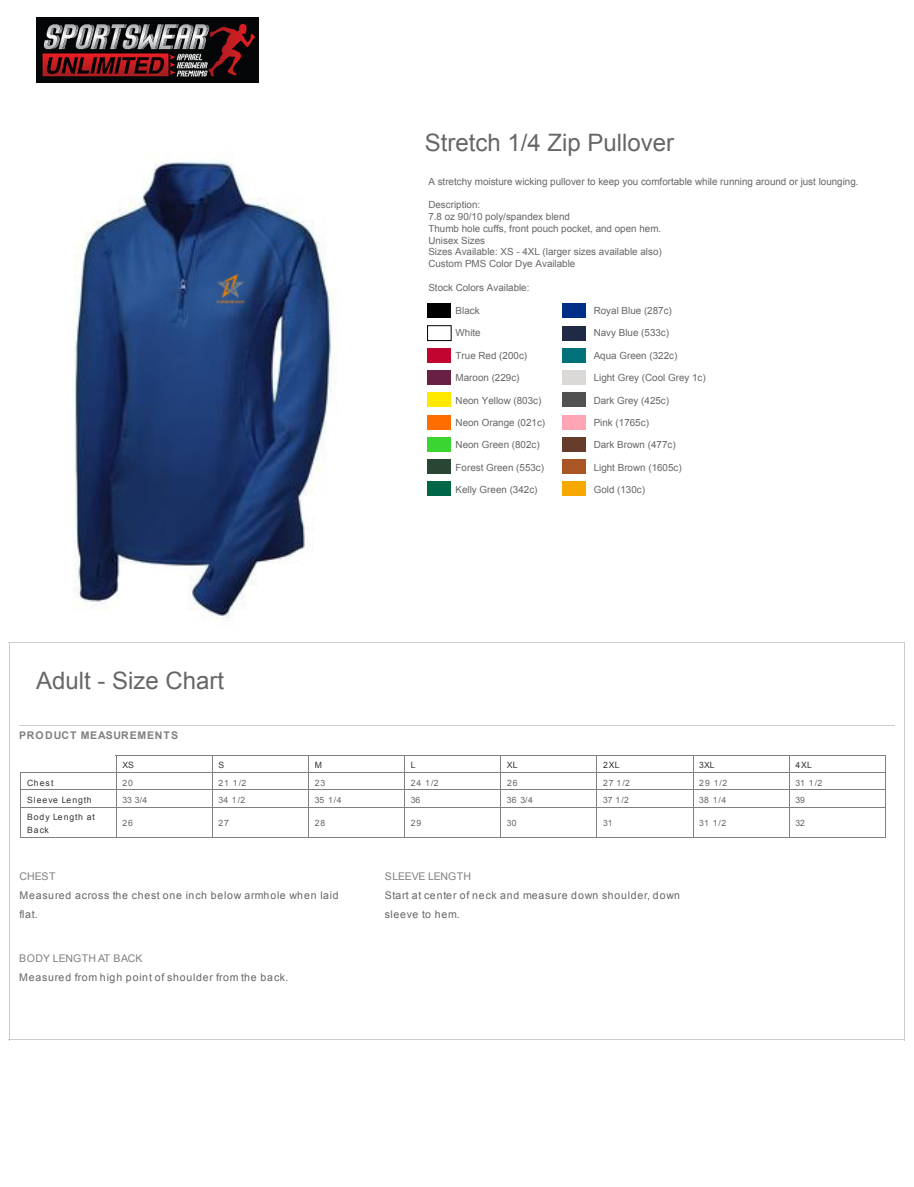
<style>
.page{position:relative;width:914px;height:1187px;background:#fff}
.page>*{position:absolute;margin:0;border:0;box-sizing:border-box;transform-origin:0 0}
.t1{font:24px "Arial";color:#666}
.t2{font:10.5px/19.2px "Arial";letter-spacing:.08em;color:#666}
.t3{font:10.5px "Arial";letter-spacing:.005em;color:#807f83}
.t4{font:700 10.5px "Arial";letter-spacing:.075em;color:#807f83}
.t5{font:9.9px/11.9px "Arial";color:#666}
.t6{font:8.7px "Arial";color:#666}
.t7{font:8.7px/12.5px "Arial";letter-spacing:.11em;color:#333}
</style>
<div class="page">
<hr style="left:9px;top:642px;width:896px;height:1px;background:#ccc">
<hr style="left:9px;top:1039px;width:896px;height:1px;background:#ccc">
<hr style="left:9px;top:642px;width:1px;height:398px;background:#ccc">
<hr style="left:904px;top:642px;width:1px;height:398px;background:#ccc">
<hr style="left:116px;top:755px;width:97px;height:1px;background:#807f83">
<hr style="left:212px;top:755px;width:97px;height:1px;background:#807f83">
<hr style="left:308px;top:755px;width:97px;height:1px;background:#807f83">
<hr style="left:404px;top:755px;width:97px;height:1px;background:#807f83">
<hr style="left:500px;top:755px;width:97px;height:1px;background:#807f83">
<hr style="left:596px;top:755px;width:97px;height:1px;background:#807f83">
<hr style="left:692px;top:755px;width:97px;height:1px;background:#807f83">
<hr style="left:788px;top:755px;width:97px;height:1px;background:#807f83">
<hr style="left:20px;top:772px;width:97px;height:1px;background:#807f83">
<hr style="left:116px;top:772px;width:97px;height:1px;background:#807f83">
<hr style="left:212px;top:772px;width:97px;height:1px;background:#807f83">
<hr style="left:308px;top:772px;width:97px;height:1px;background:#807f83">
<hr style="left:404px;top:772px;width:97px;height:1px;background:#807f83">
<hr style="left:500px;top:772px;width:97px;height:1px;background:#807f83">
<hr style="left:596px;top:772px;width:97px;height:1px;background:#807f83">
<hr style="left:692px;top:772px;width:97px;height:1px;background:#807f83">
<hr style="left:788px;top:772px;width:97px;height:1px;background:#807f83">
<hr style="left:20px;top:789px;width:97px;height:1px;background:#807f83">
<svg style="left:20px;top:773px;width:1px;height:33px"></svg>
<hr style="left:116px;top:789px;width:97px;height:1px;background:#807f83">
<svg style="left:116px;top:756px;width:1px;height:50px"></svg>
<hr style="left:212px;top:789px;width:97px;height:1px;background:#807f83">
<svg style="left:212px;top:756px;width:1px;height:50px"></svg>
<hr style="left:308px;top:789px;width:97px;height:1px;background:#807f83">
<svg style="left:308px;top:756px;width:1px;height:50px"></svg>
<hr style="left:404px;top:789px;width:97px;height:1px;background:#807f83">
<svg style="left:404px;top:756px;width:1px;height:50px"></svg>
<hr style="left:500px;top:789px;width:97px;height:1px;background:#807f83">
<svg style="left:500px;top:756px;width:1px;height:50px"></svg>
<hr style="left:596px;top:789px;width:97px;height:1px;background:#807f83">
<svg style="left:596px;top:756px;width:1px;height:50px"></svg>
<hr style="left:692px;top:789px;width:97px;height:1px;background:#807f83">
<hr style="left:788px;top:789px;width:97px;height:1px;background:#807f83">
<hr style="left:20px;top:806px;width:97px;height:1px;background:#807f83">
<hr style="left:20px;top:836px;width:97px;height:1px;background:#807f83">
<hr style="left:20px;top:806px;width:1px;height:31px;background:#807f83">
<hr style="left:116px;top:806px;width:97px;height:1px;background:#807f83">
<hr style="left:116px;top:836px;width:97px;height:1px;background:#807f83">
<hr style="left:116px;top:806px;width:1px;height:31px;background:#807f83">
<hr style="left:212px;top:806px;width:97px;height:1px;background:#807f83">
<hr style="left:212px;top:836px;width:97px;height:1px;background:#807f83">
<hr style="left:212px;top:806px;width:1px;height:31px;background:#807f83">
<hr style="left:308px;top:806px;width:97px;height:1px;background:#807f83">
<hr style="left:308px;top:836px;width:97px;height:1px;background:#807f83">
<hr style="left:308px;top:806px;width:1px;height:31px;background:#807f83">
<hr style="left:404px;top:806px;width:97px;height:1px;background:#807f83">
<hr style="left:404px;top:836px;width:97px;height:1px;background:#807f83">
<hr style="left:404px;top:806px;width:1px;height:31px;background:#807f83">
<hr style="left:500px;top:806px;width:97px;height:1px;background:#807f83">
<hr style="left:500px;top:836px;width:97px;height:1px;background:#807f83">
<hr style="left:500px;top:806px;width:1px;height:31px;background:#807f83">
<hr style="left:596px;top:806px;width:97px;height:1px;background:#807f83">
<hr style="left:596px;top:836px;width:97px;height:1px;background:#807f83">
<hr style="left:596px;top:806px;width:1px;height:31px;background:#807f83">
<hr style="left:692px;top:806px;width:97px;height:1px;background:#807f83">
<hr style="left:692px;top:836px;width:97px;height:1px;background:#807f83">
<hr style="left:692px;top:806px;width:1px;height:31px;background:#807f83">
<hr style="left:788px;top:806px;width:97px;height:1px;background:#807f83">
<hr style="left:788px;top:836px;width:97px;height:1px;background:#807f83">
<hr style="left:788px;top:806px;width:1px;height:31px;background:#807f83">
<hr style="left:884px;top:806px;width:1px;height:31px;background:#807f83">
<hr style="left:19px;top:725px;width:875px;height:1px;background:#ccc">
<img style="left:73px;top:161px;width:260px;height:460px">
<div style="left:427px;top:303px;width:24px;height:15px;background:#000"></div>
<div style="left:427px;top:325px;width:24px;height:16px;background:#fff;border:1px solid #000"></div>
<div style="left:427px;top:348px;width:24px;height:15px;background:#c20430"></div>
<div style="left:427px;top:370px;width:24px;height:15px;background:#682145"></div>
<div style="left:562px;top:303px;width:24px;height:15px;background:#002f87"></div>
<div style="left:562px;top:326px;width:24px;height:14px;background:#202945"></div>
<div style="left:562px;top:348px;width:24px;height:15px;background:#007079"></div>
<div style="left:562px;top:370px;width:24px;height:15px;background:#dad9d7"></div>
<div style="left:562px;top:392px;width:24px;height:15px;background:#515151"></div>
<div style="left:427px;top:459px;width:24px;height:15px;background:#294635"></div>
<div style="left:427px;top:481px;width:24px;height:15px;background:#006648"></div>
<div style="left:562px;top:415px;width:24px;height:14px;background:#ffa5b5"></div>
<div style="left:427px;top:392px;width:24px;height:15px;background:#ffe900"></div>
<div style="left:427px;top:415px;width:24px;height:14px;background:#ff6c00"></div>
<div style="left:562px;top:437px;width:24px;height:15px;background:#653b2b"></div>
<div style="left:562px;top:459px;width:24px;height:15px;background:#a85623"></div>
<div style="left:562px;top:481px;width:24px;height:15px;background:#f6a800"></div>
<div style="left:427px;top:437px;width:24px;height:15px;background:#3ad531"></div>
<img style="left:36px;top:18px;width:222px;height:64px">
<h1 class="t1" style="left:424px;top:127px;width:251px">Stretch 1/4 Zip Pullover</h1>
<h1 class="t1" style="left:36px;top:664px;width:190px">Adult - Size Chart</h1>
<p class="t5" style="left:428px;top:175px;width:431px">A stretchy moisture wicking pullover to keep you comfortable while running around or just lounging.</p>
<p class="t5" style="left:428px;top:199px;width:235px">Description:<br>7.8 oz 90/10 poly/spandex blend<br>Thumb hole cuffs, front pouch pocket, and open hem.<br>Unisex Sizes<br>Sizes Available: XS - 4XL (larger sizes available also)<br>Custom PMS Color Dye Available</p>
<p class="t5" style="left:428px;top:281px;width:103px">Stock Colors Available:</p>
<p class="t5" style="left:455px;top:304px;width:26px">Black</p>
<p class="t5" style="left:455px;top:327px;width:27px">White</p>
<p class="t5" style="left:455px;top:349px;width:73px">True Red (200c)</p>
<p class="t5" style="left:455px;top:372px;width:65px">Maroon (229c)</p>
<p class="t5" style="left:455px;top:394px;width:87px">Neon Yellow (803c)</p>
<p class="t5" style="left:455px;top:416px;width:91px">Neon Orange (021c)</p>
<p class="t5" style="left:593px;top:304px;width:80px">Royal Blue (287c)</p>
<p class="t5" style="left:593px;top:327px;width:77px">Navy Blue (533c)</p>
<p class="t5" style="left:593px;top:349px;width:85px">Aqua Green (322c)</p>
<p class="t5" style="left:593px;top:372px;width:113px">Light Grey (Cool Grey 1c)</p>
<p class="t5" style="left:593px;top:394px;width:77px">Dark Grey (425c)</p>
<p class="t5" style="left:593px;top:417px;width:57px">Pink (1765c)</p>
<p class="t5" style="left:593px;top:439px;width:83px">Dark Brown (477c)</p>
<p class="t5" style="left:593px;top:461px;width:89px">Light Brown (1605c)</p>
<p class="t5" style="left:593px;top:484px;width:53px">Gold (130c)</p>
<p class="t5" style="left:455px;top:439px;width:86px">Neon Green (802c)</p>
<p class="t5" style="left:455px;top:461px;width:90px">Forest Green (553c)</p>
<p class="t5" style="left:455px;top:484px;width:83px">Kelly Green (342c)</p>
<p class="t4" style="left:19px;top:728px;width:160px">PRODUCT MEASUREMENTS</p>
<p class="t7" style="left:122px;top:759px;width:13px">XS</p>
<p class="t7" style="left:218px;top:759px;width:7px">S</p>
<p class="t7" style="left:315px;top:759px;width:9px">M</p>
<p class="t7" style="left:411px;top:759px;width:6px">L</p>
<p class="t7" style="left:507px;top:759px;width:12px">XL</p>
<p class="t7" style="left:603px;top:759px;width:18px">2XL</p>
<p class="t7" style="left:699px;top:759px;width:17px">3XL</p>
<p class="t7" style="left:795px;top:759px;width:18px">4XL</p>
<p class="t7" style="left:27px;top:776px;width:28px">Chest</p>
<p class="t6" style="left:122px;top:777px;width:12px">20</p>
<p class="t6" style="left:218px;top:777px;width:29px">21 1/2</p>
<p class="t6" style="left:315px;top:777px;width:12px">23</p>
<p class="t6" style="left:411px;top:777px;width:29px">24 1/2</p>
<p class="t6" style="left:507px;top:777px;width:12px">26</p>
<p class="t6" style="left:603px;top:777px;width:28px">27 1/2</p>
<p class="t6" style="left:699px;top:777px;width:29px">29 1/2</p>
<p class="t6" style="left:795px;top:777px;width:28px">31 1/2</p>
<p class="t7" style="left:27px;top:793px;width:66px">Sleeve Length</p>
<p class="t6" style="left:122px;top:794px;width:26px">33 3/4</p>
<p class="t6" style="left:218px;top:794px;width:28px">34 1/2</p>
<p class="t6" style="left:315px;top:794px;width:28px">35 1/4</p>
<p class="t6" style="left:411px;top:794px;width:11px">36</p>
<p class="t6" style="left:507px;top:794px;width:27px">36 3/4</p>
<p class="t6" style="left:603px;top:794px;width:27px">37 1/2</p>
<p class="t6" style="left:699px;top:794px;width:28px">38 1/4</p>
<p class="t6" style="left:795px;top:794px;width:11px">39</p>
<p class="t7" style="left:27px;top:811px;width:69px">Body Length at<br>Back</p>
<p class="t6" style="left:122px;top:817px;width:12px">26</p>
<p class="t6" style="left:218px;top:817px;width:12px">27</p>
<p class="t6" style="left:314px;top:817px;width:12px">28</p>
<p class="t6" style="left:411px;top:817px;width:12px">29</p>
<p class="t6" style="left:507px;top:817px;width:11px">30</p>
<p class="t6" style="left:603px;top:817px;width:11px">31</p>
<p class="t6" style="left:699px;top:817px;width:28px">31 1/2</p>
<p class="t6" style="left:795px;top:817px;width:11px">32</p>
<p class="t3" style="left:19px;top:869px;width:38px">CHEST</p>
<p class="t2" style="left:19px;top:886px;width:321px">Measured across the chest one inch below armhole when laid flat.</p>
<p class="t3" style="left:19px;top:951px;width:125px">BODY LENGTH AT BACK</p>
<p class="t2" style="left:19px;top:967px;width:271px">Measured from high point of shoulder from the back.</p>
<p class="t3" style="left:385px;top:869px;width:88px">SLEEVE LENGTH</p>
<p class="t2" style="left:384px;top:886px;width:297px">Start at center of neck and measure down shoulder, down sleeve to hem.</p>
</div>
